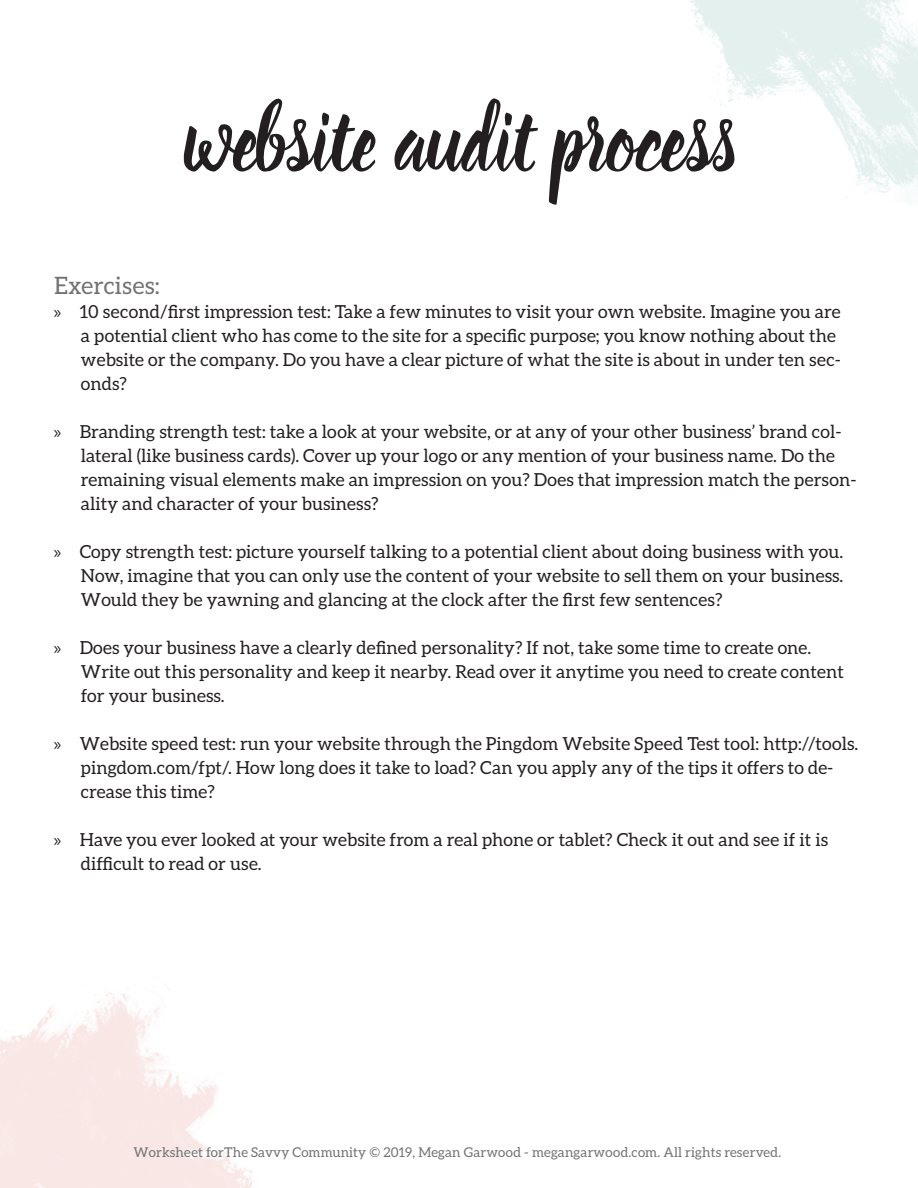
<style>
.page{position:relative;width:918px;height:1188px;background:#fff}
.page>*{position:absolute;margin:0;border:0;box-sizing:border-box;transform-origin:0 0}
.t1{font:90px "beloved";color:#231f20}
.t2{font:24px "Aleo";letter-spacing:.01em;color:#717273}
.t3{font:18px/24px "Aleo";letter-spacing:.005em;color:#231f20}
.t4{font:13.5px "Aleo";letter-spacing:.01em;color:#717273}
.s1{font-family:"Myriad Pro"}
</style>
<div class="page">
<img style="left:0;top:0;width:918px;height:1188px">
<h1 class="t1" style="left:183px;top:92px;width:553px">website audit process</h1>
<h2 class="t2" style="left:54px;top:272px;width:107px">Exercises:</h2>
<p class="t3" style="left:81px;top:299px;width:761px;text-indent:-27px"><span class="s1">»</span> 10 second/first impression test: Take a few minutes to visit your own website. Imagine you are a potential client who has come to the site for a specific purpose; you know nothing about the website or the company. Do you have a clear picture of what the site is about in under ten sec&shy;onds?</p>
<p class="t3" style="left:81px;top:419px;width:777px;text-indent:-27px"><span class="s1">»</span> Branding strength test: take a look at your website, or at any of your other business’ brand col&shy;lateral (like business cards). Cover up your logo or any mention of your business name. Do the remaining visual elements make an impression on you? Does that impression match the person&shy;ality and character of your business?</p>
<p class="t3" style="left:81px;top:539px;width:764px;text-align:justify;text-indent:-27px"><span class="s1">»</span> Copy strength test: picture yourself talking to a potential client about doing business with you.<br>Now, imagine that you can only use the content of your website to sell them on your business.<br>Would they be yawning and glancing at the clock after the first few sentences?</p>
<p class="t3" style="left:81px;top:635px;width:765px;text-indent:-27px"><span class="s1">»</span> Does your business have a clearly defined personality? If not, take some time to create one.<br>Write out this personality and keep it nearby. Read over it anytime you need to create content for your business.</p>
<p class="t3" style="left:81px;top:731px;width:779px;text-indent:-27px"><span class="s1">»</span> Website speed test: run your website through the Pingdom Website Speed Test tool: http://tools. pingdom.com/fpt/. How long does it take to load? Can you apply any of the tips it offers to de&shy;crease this time?</p>
<p class="t3" style="left:81px;top:827px;width:749px;text-indent:-27px"><span class="s1">»</span> Have you ever looked at your website from a real phone or tablet? Check it out and see if it is difficult to read or use.</p>
<p class="t4" style="left:133px;top:1145px;width:649px">Worksheet forThe Savvy Community © 2019, Megan Garwood - megangarwood.com. All rights reserved.</p>
</div>
